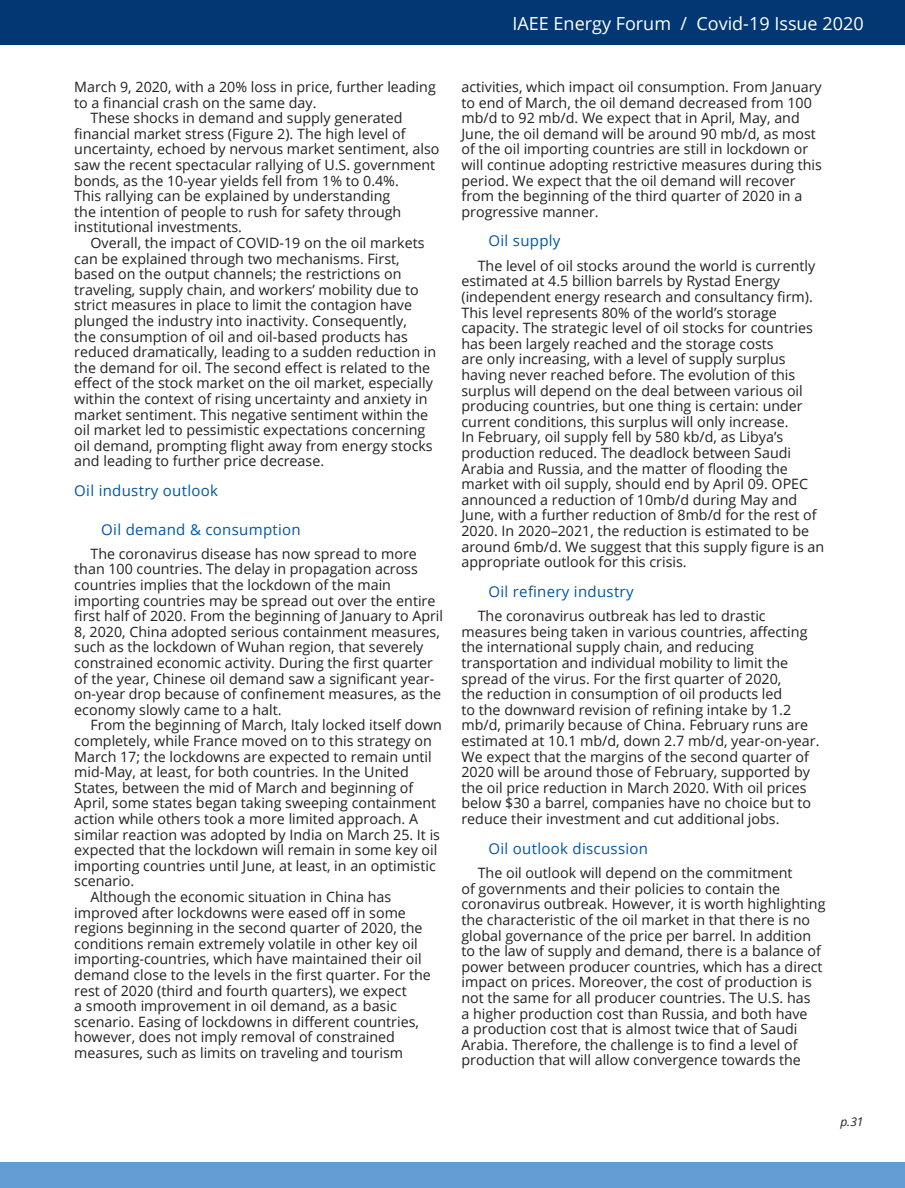
<style>
.page{position:relative;width:905px;height:1188px;background:#fff}
.page>*{position:absolute;margin:0;border:0;box-sizing:border-box;transform-origin:0 0}
.t1{font:18px "Open Sans";color:#fff}
.Subhead{font:15px "Open Sans";letter-spacing:.02em;color:#0155a5}
.Heading_NEW{font:15px "Open Sans";letter-spacing:.02em;color:#0155a5}
.Body_Text_NEW{font:14.25px/15.6px "Open Sans";color:#231f20}
.t2{font:italic 12px "Open Sans";color:#231f20}
</style>
<div class="page">
<div style="left:0;top:1162px;width:904px;height:26px;background:#639dd4"></div>
<div style="left:0;top:0;width:904px;height:44px;background:#013874"></div>
<p class="t1" style="left:512px;top:11px;width:352px">IAEE Energy Forum / Covid-19 Issue 2020</p>
<p class="Body_Text_NEW" style="left:74px;top:79px;width:363px">March 9, 2020, with a 20% loss in price, further leading to a financial crash on the same day.</p>
<p class="Body_Text_NEW" style="left:74px;top:110px;width:367px;text-indent:16px">These shocks in demand and supply generated financial market stress (Figure 2). The high level of uncertainty, echoed by nervous market sentiment, also saw the recent spectacular rallying of U.S. government bonds, as the 10-year yields fell from 1% to 0.4%.<br>This rallying can be explained by understanding<br>the intention of people to rush for safety through institutional investments.</p>
<p class="Body_Text_NEW" style="left:74px;top:235px;width:363px;text-indent:16px">Overall, the impact of COVID-19 on the oil markets can be explained through two mechanisms. First, based on the output channels; the restrictions on traveling, supply chain, and workers’ mobility due to strict measures in place to limit the contagion have plunged the industry into inactivity. Consequently,<br>the consumption of oil and oil-based products has reduced dramatically, leading to a sudden reduction in the demand for oil. The second effect is related to the effect of the stock market on the oil market, especially within the context of rising uncertainty and anxiety in market sentiment. This negative sentiment within the oil market led to pessimistic expectations concerning oil demand, prompting flight away from energy stocks and leading to further price decrease.</p>
<p class="Heading_NEW" style="left:74px;top:480px;width:145px">Oil industry outlook</p>
<p class="Subhead" style="left:101px;top:519px;width:201px">Oil demand &amp; consumption</p>
<p class="Body_Text_NEW" style="left:74px;top:546px;width:370px;text-indent:16px">The coronavirus disease has now spread to more than 100 countries. The delay in propagation across countries implies that the lockdown of the main importing countries may be spread out over the entire first half of 2020. From the beginning of January to April 8, 2020, China adopted serious containment measures, such as the lockdown of Wuhan region, that severely constrained economic activity. During the first quarter of the year, Chinese oil demand saw a significant year&shy;on-year drop because of confinement measures, as the economy slowly came to a halt.</p>
<p class="Body_Text_NEW" style="left:74px;top:717px;width:369px;text-indent:16px">From the beginning of March, Italy locked itself down completely, while France moved on to this strategy on March 17; the lockdowns are expected to remain until mid-May, at least, for both countries. In the United States, between the mid of March and beginning of April, some states began taking sweeping containment action while others took a more limited approach. A similar reaction was adopted by India on March 25. It is expected that the lockdown will remain in some key oil importing countries until June, at least, in an optimistic scenario.</p>
<p class="Body_Text_NEW" style="left:74px;top:889px;width:358px;text-indent:16px">Although the economic situation in China has improved after lockdowns were eased off in some regions beginning in the second quarter of 2020, the conditions remain extremely volatile in other key oil importing-countries, which have maintained their oil demand close to the levels in the first quarter. For the rest of 2020 (third and fourth quarters), we expect<br>a smooth improvement in oil demand, as a basic scenario. Easing of lockdowns in different countries, however, does not imply removal of constrained measures, such as limits on traveling and tourism</p>
<p class="Body_Text_NEW" style="left:461px;top:79px;width:362px">activities, which impact oil consumption. From January to end of March, the oil demand decreased from 100 mb/d to 92 mb/d. We expect that in April, May, and June, the oil demand will be around 90 mb/d, as most of the oil importing countries are still in lockdown or will continue adopting restrictive measures during this period. We expect that the oil demand will recover from the beginning of the third quarter of 2020 in a progressive manner.</p>
<p class="Subhead" style="left:488px;top:231px;width:73px">Oil supply</p>
<p class="Body_Text_NEW" style="left:461px;top:257px;width:364px;text-indent:16px">The level of oil stocks around the world is currently estimated at 4.5 billion barrels by Rystad Energy (independent energy research and consultancy firm).<br>This level represents 80% of the world’s storage capacity. The strategic level of oil stocks for countries has been largely reached and the storage costs<br>are only increasing, with a level of supply surplus having never reached before. The evolution of this surplus will depend on the deal between various oil producing countries, but one thing is certain: under current conditions, this surplus will only increase.<br>In February, oil supply fell by 580 kb/d, as Libya’s production reduced. The deadlock between Saudi Arabia and Russia, and the matter of flooding the market with oil supply, should end by April 09. OPEC announced a reduction of 10mb/d during May and June, with a further reduction of 8mb/d for the rest of 2020. In 2020–2021, the reduction is estimated to be around 6mb/d. We suggest that this supply figure is an appropriate outlook for this crisis.</p>
<p class="Subhead" style="left:488px;top:581px;width:147px">Oil refinery industry</p>
<p class="Body_Text_NEW" style="left:461px;top:608px;width:359px;text-indent:16px">The coronavirus outbreak has led to drastic measures being taken in various countries, affecting the international supply chain, and reducing transportation and individual mobility to limit the spread of the virus. For the first quarter of 2020,<br>the reduction in consumption of oil products led<br>to the downward revision of refining intake by 1.2 mb/d, primarily because of China. February runs are estimated at 10.1 mb/d, down 2.7 mb/d, year-on-year.<br>We expect that the margins of the second quarter of 2020 will be around those of February, supported by the oil price reduction in March 2020. With oil prices below $30 a barrel, companies have no choice but to reduce their investment and cut additional jobs.</p>
<p class="Subhead" style="left:488px;top:838px;width:161px">Oil outlook discussion</p>
<p class="Body_Text_NEW" style="left:461px;top:865px;width:365px;text-indent:16px">The oil outlook will depend on the commitment<br>of governments and their policies to contain the coronavirus outbreak. However, it is worth highlighting the characteristic of the oil market in that there is no global governance of the price per barrel. In addition to the law of supply and demand, there is a balance of power between producer countries, which has a direct impact on prices. Moreover, the cost of production is not the same for all producer countries. The U.S. has<br>a higher production cost than Russia, and both have<br>a production cost that is almost twice that of Saudi Arabia. Therefore, the challenge is to find a level of production that will allow convergence towards the</p>
<p class="t2" style="left:840px;top:1114px;width:25px">p.31</p>
</div>
